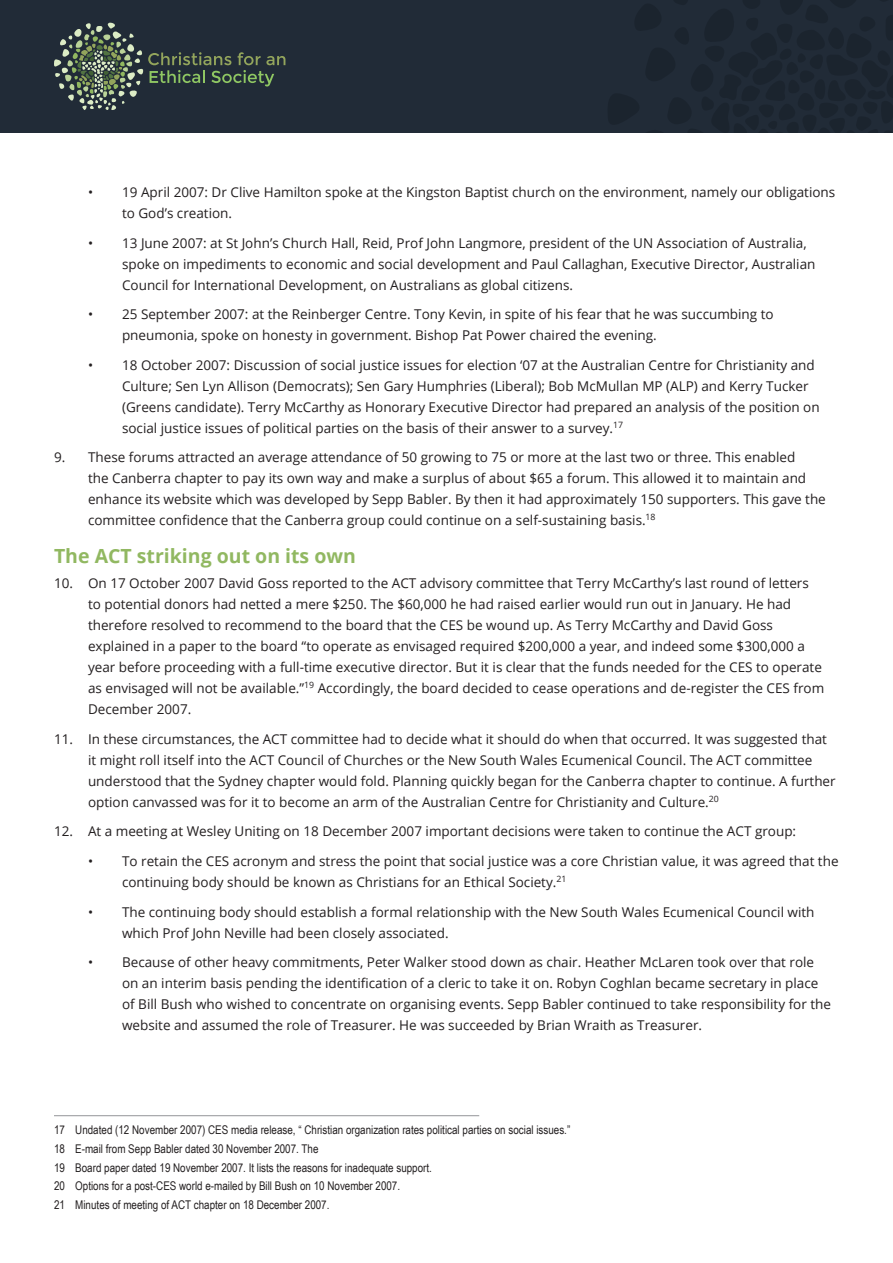
<style>
.page{position:relative;width:893px;height:1263px;background:#fff}
.page>*{position:absolute;margin:0;border:0;box-sizing:border-box;transform-origin:0 0}
.t1{font:700 19.5px "Open Sans";color:#91b861}
.Dot_indent{font:13.5px/21px "Open Sans";color:#231f20}
.body{font:13.5px/21px "Open Sans";color:#231f20}
.footnotes{font:12px "Arial Narrow";color:#231f20}
</style>
<div class="page">
<div style="left:0;top:0;width:893px;height:133px;background:#212b37"></div>
<svg style="left:54px;top:23px;width:231px;height:87px"></svg>
<hr style="left:54px;top:1115px;width:425px;height:1px;background:#939598">
<p class="Dot_indent" style="left:122px;top:181px;width:715px;text-indent:-34px">• 19 April 2007: Dr Clive Hamilton spoke at the Kingston Baptist church on the environment, namely our obligations to God’s creation.</p>
<p class="Dot_indent" style="left:122px;top:232px;width:695px;text-indent:-34px">• 13 June 2007: at St John’s Church Hall, Reid, Prof John Langmore, president of the UN Association of Australia, spoke on impediments to economic and social development and Paul Callaghan, Executive Director, Australian<br>Council for International Development, on Australians as global citizens.</p>
<p class="Dot_indent" style="left:122px;top:303px;width:653px;text-indent:-34px">• 25 September 2007: at the Reinberger Centre. Tony Kevin, in spite of his fear that he was succumbing to pneumonia, spoke on honesty in government. Bishop Pat Power chaired the evening.</p>
<p class="Dot_indent" style="left:122px;top:354px;width:699px;text-indent:-34px">• 18 October 2007: Discussion of social justice issues for election ‘07 at the Australian Centre for Christianity and Culture; Sen Lyn Allison (Democrats); Sen Gary Humphries (Liberal); Bob McMullan MP (ALP) and Kerry Tucker (Greens candidate). Terry McCarthy as Honorary Executive Director had prepared an analysis of the position on social justice issues of political parties on the basis of their answer to a survey.<sup>17</sup></p>
<p class="body" style="left:88px;top:446px;width:739px;text-indent:-34px">9. These forums attracted an average attendance of 50 growing to 75 or more at the last two or three. This enabled<br>the Canberra chapter to pay its own way and make a surplus of about $65 a forum. This allowed it to maintain and enhance its website which was developed by Sepp Babler. By then it had approximately 150 supporters. This gave the committee confidence that the Canberra group could continue on a self-sustaining basis.<sup>18</sup></p>
<h2 class="t1" style="left:54px;top:542px;width:303px">The ACT striking out on its own</h2>
<p class="body" style="left:88px;top:573px;width:738px;text-indent:-34px">10. On 17 October 2007 David Goss reported to the ACT advisory committee that Terry McCarthy’s last round of letters to potential donors had netted a mere $250. The $60,000 he had raised earlier would run out in January. He had therefore resolved to recommend to the board that the CES be wound up. As Terry McCarthy and David Goss explained in a paper to the board “to operate as envisaged required $200,000 a year, and indeed some $300,000 a year before proceeding with a full-time executive director. But it is clear that the funds needed for the CES to operate as envisaged will not be available.”<sup>19</sup> Accordingly, the board decided to cease operations and de-register the CES from December 2007.</p>
<p class="body" style="left:88px;top:728px;width:749px;text-indent:-34px">11. In these circumstances, the ACT committee had to decide what it should do when that occurred. It was suggested that it might roll itself into the ACT Council of Churches or the New South Wales Ecumenical Council. The ACT committee understood that the Sydney chapter would fold. Planning quickly began for the Canberra chapter to continue. A further option canvassed was for it to become an arm of the Australian Centre for Christianity and Culture.<sup>20</sup></p>
<p class="body" style="left:54px;top:821px;width:744px">12. At a meeting at Wesley Uniting on 18 December 2007 important decisions were taken to continue the ACT group:</p>
<p class="Dot_indent" style="left:122px;top:850px;width:718px;text-indent:-34px">• To retain the CES acronym and stress the point that social justice was a core Christian value, it was agreed that the continuing body should be known as Christians for an Ethical Society.<sup>21</sup></p>
<p class="Dot_indent" style="left:122px;top:901px;width:694px;text-indent:-34px">• The continuing body should establish a formal relationship with the New South Wales Ecumenical Council with which Prof John Neville had been closely associated.</p>
<p class="Dot_indent" style="left:122px;top:951px;width:710px;text-indent:-34px">• Because of other heavy commitments, Peter Walker stood down as chair. Heather McLaren took over that role on an interim basis pending the identification of a cleric to take it on. Robyn Coghlan became secretary in place of Bill Bush who wished to concentrate on organising events. Sepp Babler continued to take responsibility for the website and assumed the role of Treasurer. He was succeeded by Brian Wraith as Treasurer.</p>
<p class="footnotes" style="left:54px;top:1123px;width:518px">17 Undated (12 November 2007) CES media release, “ Christian organization rates political parties on social issues.”</p>
<p class="footnotes" style="left:54px;top:1142px;width:266px">18 E-mail from Sepp Babler dated 30 November 2007. The</p>
<p class="footnotes" style="left:54px;top:1160px;width:379px">19 Board paper dated 19 November 2007. It lists the reasons for inadequate support.</p>
<p class="footnotes" style="left:54px;top:1179px;width:348px">20 Options for a post-CES world e-mailed by Bill Bush on 10 November 2007.</p>
<p class="footnotes" style="left:54px;top:1198px;width:277px">21 Minutes of meeting of ACT chapter on 18 December 2007.</p>
</div>
